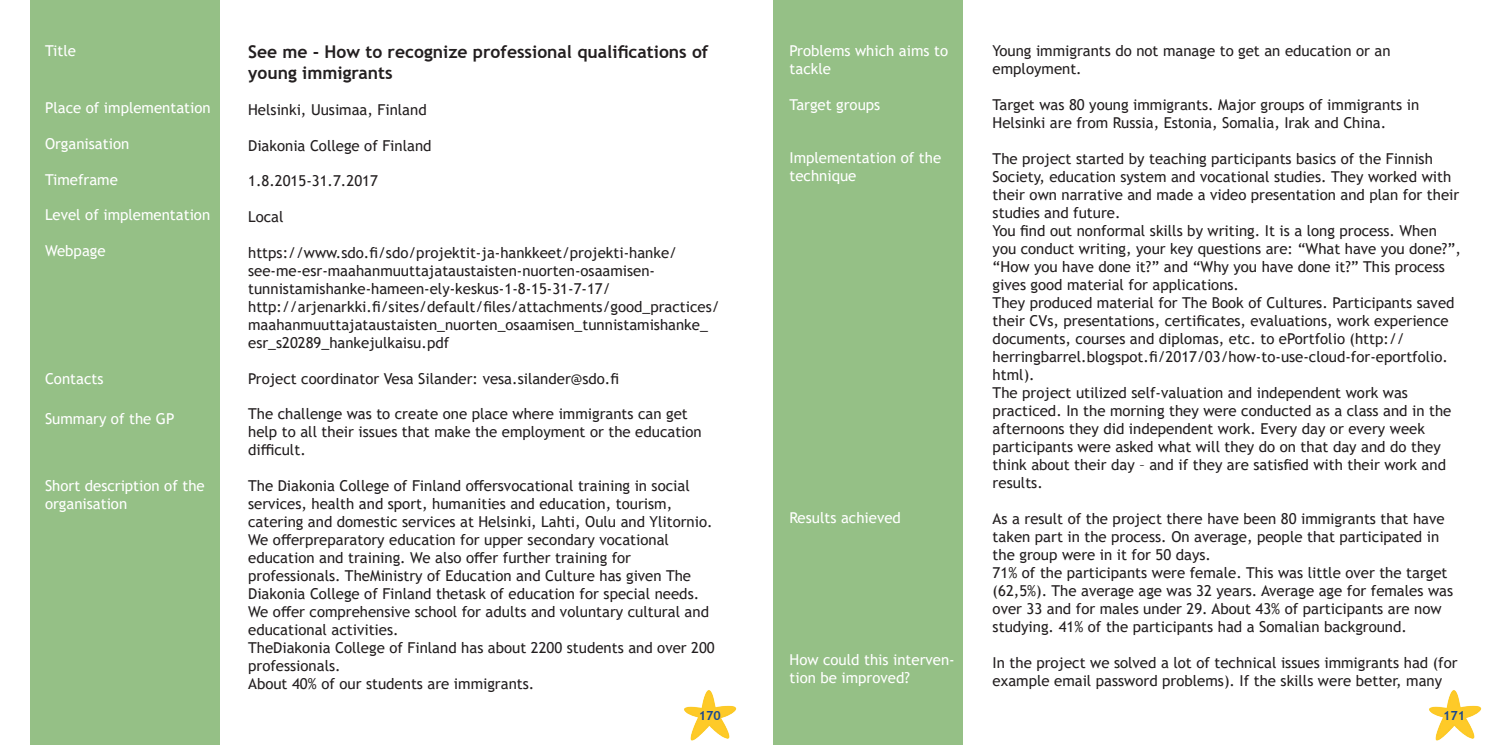
<style>
.page{position:relative;width:1489px;height:745px;background:#fff}
.page>*{position:absolute;margin:0;border:0;box-sizing:border-box;transform-origin:0 0}
.t1{font:700 17.5px/21px "Trebuchet MS";color:#231f20}
.t2{font:15px/18px "Trebuchet MS";color:#231f20}
.t3{font:15px/18px "Trebuchet MS";color:#fff}
.t4{font:700 12.5px "Trebuchet MS";color:#184790}
</style>
<div class="page">
<img style="left:1429px;top:690px;width:53px;height:51px">
<img style="left:684px;top:690px;width:53px;height:51px">
<div style="left:772px;top:0;width:190px;height:744px;background:#95c086"></div>
<div style="left:30px;top:0;width:190px;height:744px;background:#95c086"></div>
<p class="t3" style="left:45px;top:42px;width:32px">Title</p>
<p class="t3" style="left:45px;top:99px;width:167px">Place of implementation</p>
<p class="t3" style="left:45px;top:134px;width:86px">Organisation</p>
<p class="t3" style="left:45px;top:170px;width:74px">Timeframe</p>
<p class="t3" style="left:45px;top:206px;width:167px">Level of implementation</p>
<p class="t3" style="left:45px;top:241px;width:62px">Webpage</p>
<p class="t3" style="left:45px;top:369px;width:60px">Contacts</p>
<p class="t3" style="left:45px;top:409px;width:131px">Summary of the GP</p>
<p class="t3" style="left:45px;top:476px;width:161px">Short description of the organisation</p>
<p class="t1" style="left:248px;top:41px;width:462px">See me - How to recognize professional qualifications of young immigrants</p>
<p class="t2" style="left:248px;top:100px;width:180px">Helsinki, Uusimaa, Finland</p>
<p class="t2" style="left:248px;top:136px;width:185px">Diakonia College of Finland</p>
<p class="t2" style="left:248px;top:172px;width:131px">1.8.2015-31.7.2017</p>
<p class="t2" style="left:248px;top:207px;width:37px">Local</p>
<p class="t2" style="left:248px;top:243px;width:473px">https://www.sdo.fi/sdo/projektit-ja-hankkeet/projekti-hanke/ see-me-esr-maahanmuuttajataustaisten-nuorten-osaamisen&shy;tunnistamishanke-hameen-ely-keskus-1-8-15-31-7-17/ http://arjenarkki.fi/sites/default/files/attachments/good_practices/ maahanmuuttajataustaisten_nuorten_osaamisen_tunnistamishanke_ esr_s20289_hankejulkaisu.pdf</p>
<p class="t2" style="left:248px;top:369px;width:372px">Project coordinator Vesa Silander: vesa.silander@sdo.fi</p>
<p class="t2" style="left:248px;top:404px;width:455px">The challenge was to create one place where immigrants can get help to all their issues that make the employment or the education difficult.</p>
<p class="t2" style="left:248px;top:476px;width:468px">The Diakonia College of Finland offersvocational training in social services, health and sport, humanities and education, tourism, catering and domestic services at Helsinki, Lahti, Oulu and Ylitornio.<br>We offerpreparatory education for upper secondary vocational education and training. We also offer further training for professionals. TheMinistry of Education and Culture has given The Diakonia College of Finland thetask of education for special needs.<br>We offer comprehensive school for adults and voluntary cultural and educational activities.<br>TheDiakonia College of Finland has about 2200 students and over 200 professionals.<br>About 40% of our students are immigrants.</p>
<p class="t3" style="left:789px;top:42px;width:160px">Problems which aims to tackle</p>
<p class="t3" style="left:789px;top:95px;width:92px">Target groups</p>
<p class="t3" style="left:789px;top:149px;width:153px">Implementation of the technique</p>
<p class="t3" style="left:789px;top:507px;width:113px">Results achieved</p>
<p class="t3" style="left:789px;top:650px;width:167px">How could this interven&shy;tion be improved?</p>
<p class="t2" style="left:992px;top:42px;width:399px">Young immigrants do not manage to get an education or an employment.</p>
<p class="t2" style="left:992px;top:95px;width:428px">Target was 80 young immigrants. Major groups of immigrants in<br>Helsinki are from Russia, Estonia, Somalia, Irak and China.</p>
<p class="t2" style="left:992px;top:149px;width:469px">The project started by teaching participants basics of the Finnish Society, education system and vocational studies. They worked with their own narrative and made a video presentation and plan for their studies and future.<br>You find out nonformal skills by writing. It is a long process. When you conduct writing, your key questions are: “What have you done?”, “How you have done it?” and “Why you have done it?” This process gives good material for applications.<br>They produced material for The Book of Cultures. Participants saved their CVs, presentations, certificates, evaluations, work experience documents, courses and diplomas, etc. to ePortfolio (http:// herringbarrel.blogspot.fi/2017/03/how-to-use-cloud-for-eportfolio. html).<br>The project utilized self-valuation and independent work was practiced. In the morning they were conducted as a class and in the afternoons they did independent work. Every day or every week participants were asked what will they do on that day and do they think about their day – and if they are satisfied with their work and results.</p>
<p class="t2" style="left:992px;top:509px;width:462px">As a result of the project there have been 80 immigrants that have taken part in the process. On average, people that participated in the group were in it for 50 days.<br>71% of the participants were female. This was little over the target (62,5%). The average age was 32 years. Average age for females was over 33 and for males under 29. About 43% of participants are now studying. 41% of the participants had a Somalian background.</p>
<p class="t2" style="left:992px;top:652px;width:466px">In the project we solved a lot of technical issues immigrants had (for example email password problems). If the skills were better, many</p>
<p class="t4" style="left:699px;top:707px;width:23px">170</p>
<p class="t4" style="left:1442px;top:707px;width:23px">171</p>
</div>
